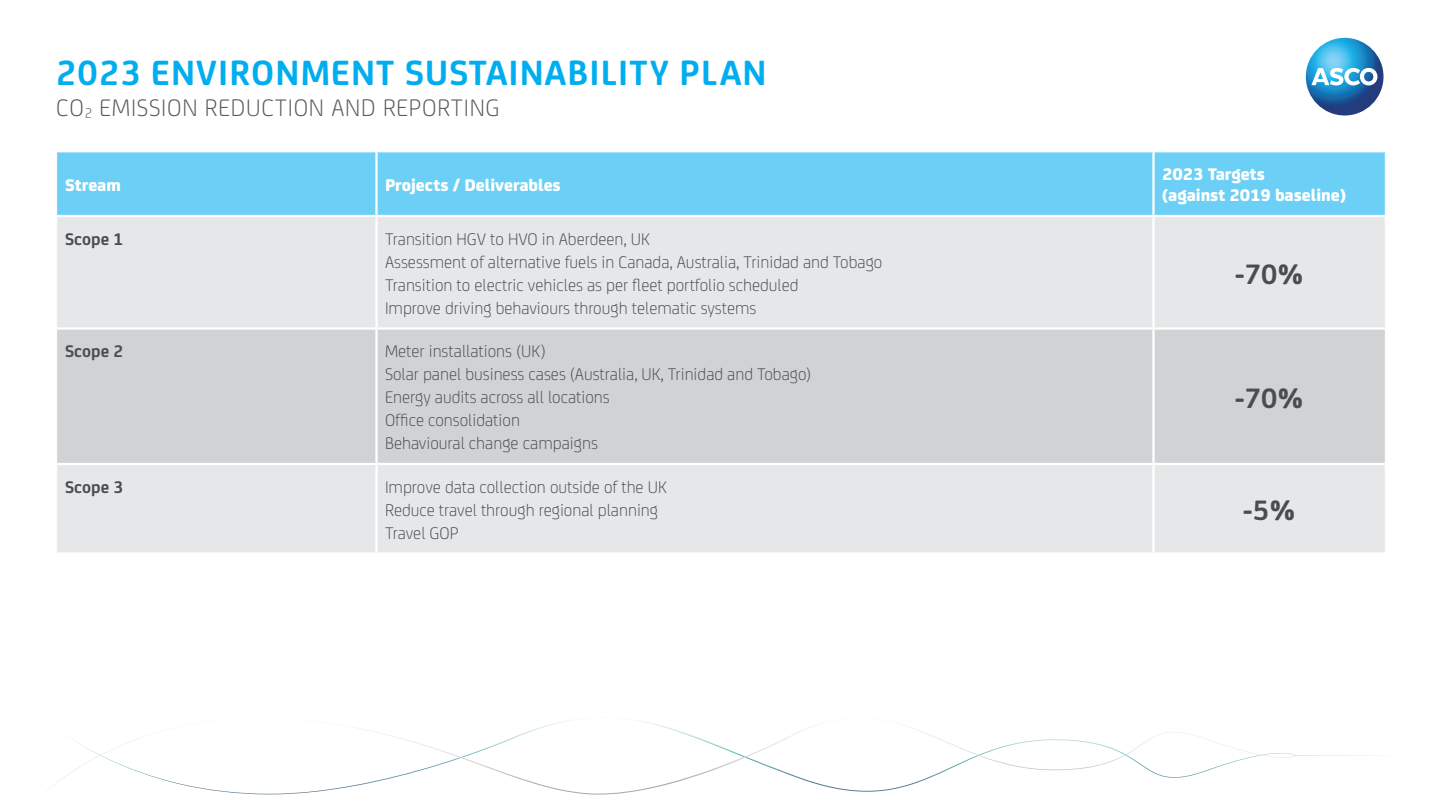
<style>
.page{position:relative;width:1440px;height:810px;background:#fff}
.page>*{position:absolute;margin:0;border:0;box-sizing:border-box;transform-origin:0 0}
.t1{font:700 37.5px "FS Joey";letter-spacing:.03em;color:#00aeef}
.Body_main_text{font:700 30px "FS Joey";color:#4b4c4d}
.table_content{font:700 30px "FS Joey";color:#4b4c4d}
.t2{font:300 25.5px "FS Joey";letter-spacing:.03em;color:#55585c}
.Body_main_text-2{font:300 18px "FS Joey";color:#4b4c4d}
.table_content-2{font:300 18px "FS Joey";color:#4b4c4d}
.Body_main_text-3{font:800 18px "FS Joey";color:#fff}
.table_content-3{font:700 18px "FS Joey";color:#4b4c4d}
</style>
<div class="page">
<svg style="left:1306px;top:38px;width:78px;height:78px;background:#2e7fb8"></svg>
<svg style="left:1311px;top:68px;width:66px;height:17px"></svg>
<img style="left:50px;top:720px;width:1242px;height:75px">
<img style="left:100px;top:754px;width:1271px;height:4px">
<div style="left:57px;top:153px;width:1328px;height:62px;background:#6bcff6"></div>
<div style="left:57px;top:217px;width:1328px;height:335px;background:#e6e7e9"></div>
<div style="left:57px;top:330px;width:1328px;height:133px;background:#d1d2d4"></div>
<hr style="left:375px;top:152px;width:3px;height:63px;background:#fff">
<hr style="left:1152px;top:152px;width:3px;height:63px;background:#fff">
<hr style="left:375px;top:217px;width:3px;height:110px;background:#fff">
<hr style="left:1152px;top:217px;width:3px;height:110px;background:#fff">
<hr style="left:57px;top:327px;width:319px;height:3px;background:#fff">
<hr style="left:376px;top:327px;width:778px;height:3px;background:#fff">
<hr style="left:375px;top:330px;width:3px;height:133px;background:#fff">
<hr style="left:1154px;top:327px;width:231px;height:3px;background:#fff">
<hr style="left:1152px;top:330px;width:3px;height:133px;background:#fff">
<hr style="left:57px;top:463px;width:319px;height:2px;background:#fff">
<hr style="left:376px;top:463px;width:778px;height:2px;background:#fff">
<hr style="left:375px;top:465px;width:3px;height:87px;background:#fff">
<hr style="left:1154px;top:463px;width:231px;height:2px;background:#fff">
<hr style="left:1152px;top:465px;width:3px;height:87px;background:#fff">
<p class="t1" style="left:56px;top:44px;width:712px">2023 ENVIRONMENT SUSTAINABILITY PLAN</p>
<p class="t2" style="left:56px;top:89px;width:445px">CO<sub>2</sub> EMISSION REDUCTION AND REPORTING</p>
<p class="Body_main_text-3" style="left:65px;top:171px;width:57px">Stream</p>
<p class="Body_main_text-3" style="left:385px;top:171px;width:177px">Projects / Deliverables</p>
<p class="table_content-3" style="left:65px;top:225px;width:59px">Scope 1</p>
<p class="table_content-2" style="left:385px;top:226px;width:266px">Transition HGV to HVO in Aberdeen, UK</p>
<p class="table_content-2" style="left:385px;top:249px;width:499px">Assessment of alternative fuels in Canada, Australia, Trinidad and Tobago</p>
<p class="table_content-2" style="left:385px;top:272px;width:415px">Transition to electric vehicles as per fleet portfolio scheduled</p>
<p class="table_content-2" style="left:385px;top:295px;width:373px">Improve driving behaviours through telematic systems</p>
<p class="table_content-3" style="left:65px;top:338px;width:59px">Scope 2</p>
<p class="Body_main_text-2" style="left:385px;top:338px;width:162px">Meter installations (UK)</p>
<p class="Body_main_text-2" style="left:385px;top:361px;width:428px">Solar panel business cases (Australia, UK, Trinidad and Tobago)</p>
<p class="Body_main_text-2" style="left:385px;top:384px;width:226px">Energy audits across all locations</p>
<p class="Body_main_text-2" style="left:385px;top:407px;width:136px">Office consolidation</p>
<p class="Body_main_text-2" style="left:385px;top:430px;width:214px">Behavioural change campaigns</p>
<p class="table_content-3" style="left:65px;top:473px;width:59px">Scope 3</p>
<p class="Body_main_text-2" style="left:385px;top:474px;width:283px">Improve data collection outside of the UK</p>
<p class="Body_main_text-2" style="left:385px;top:497px;width:275px">Reduce travel through regional planning</p>
<p class="Body_main_text-2" style="left:385px;top:520px;width:75px">Travel GOP</p>
<p class="Body_main_text-3" style="left:1162px;top:160px;width:105px">2023 Targets</p>
<p class="Body_main_text-3" style="left:1162px;top:181px;width:186px">(against 2019 baseline)</p>
<p class="table_content" style="left:1235px;top:251px;width:71px">-70%</p>
<p class="Body_main_text" style="left:1235px;top:375px;width:71px">-70%</p>
<p class="Body_main_text" style="left:1243px;top:488px;width:54px">-5%</p>
</div>
